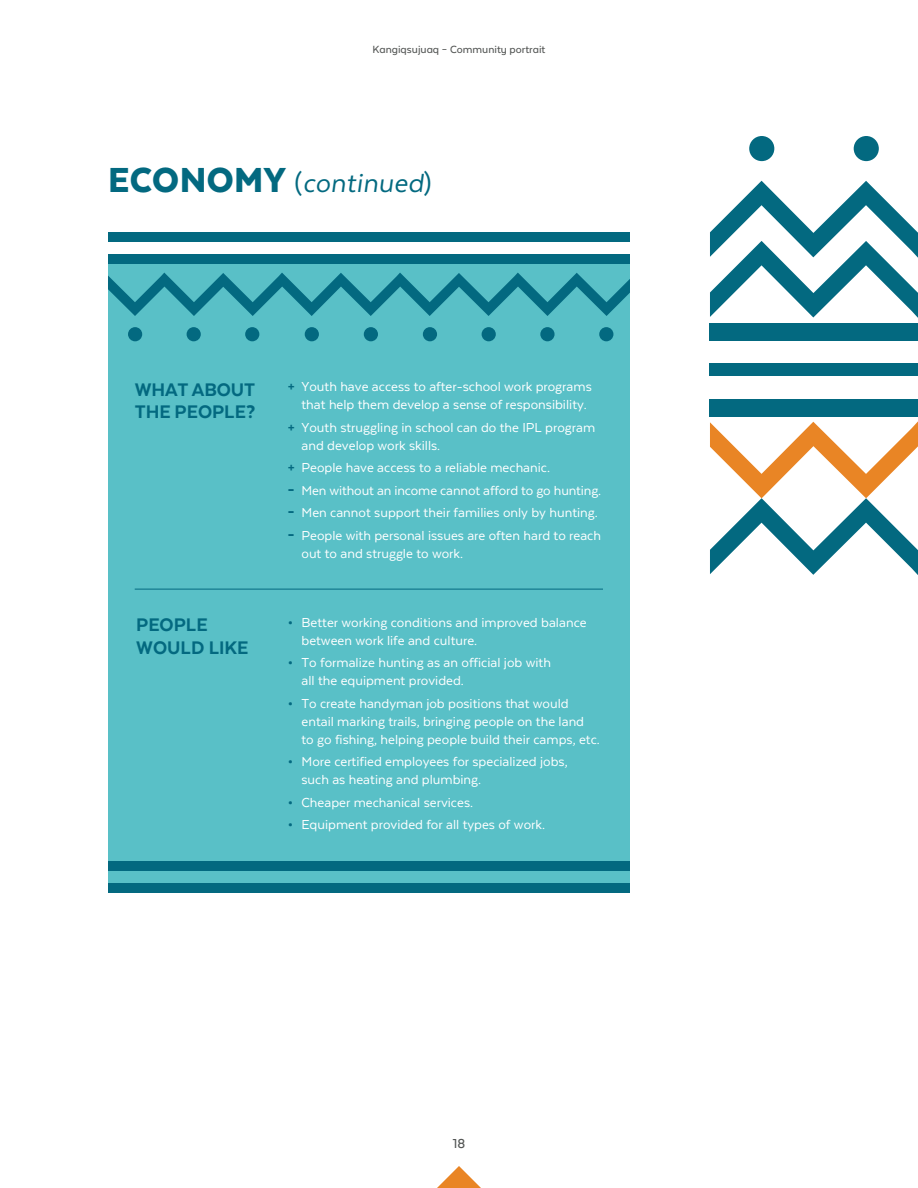
<style>
.page{position:relative;width:918px;height:1188px;background:#fff}
.page>*{position:absolute;margin:0;border:0;box-sizing:border-box;transform-origin:0 0}
.t1{font:italic 30px "Texta";letter-spacing:.01em;color:#036980}
.t2{font:800 21px/22.5px "Texta";color:#036980}
.t3{font:15px/18px "Texta";color:#fff}
.t4{font:500 15px "Texta Alt";color:#535554}
.t5{font:500 12px "Texta Alt";color:#535554}
.s1{font-weight:900;font-style:normal;font-size:40.05px}
.s2{font-style:normal}
.s3{font-family:"Glober";font-weight:700;color:#036980}
.s4{font-family:"Glober";font-weight:800;color:#036980}
</style>
<div class="page">
<svg style="left:437px;top:1166px;width:44px;height:22px"></svg>
<div style="left:854px;top:136px;width:25px;height:25px;background:#036980;border-radius:50%"></div>
<div style="left:749px;top:136px;width:25px;height:25px;background:#036980;border-radius:50%"></div>
<svg style="left:710px;top:181px;width:208px;height:137px"></svg>
<svg style="left:710px;top:421px;width:208px;height:154px"></svg>
<div style="left:710px;top:399px;width:208px;height:17px;background:#036980"></div>
<div style="left:710px;top:323px;width:208px;height:18px;background:#036980"></div>
<div style="left:710px;top:363px;width:208px;height:12px;background:#036980"></div>
<div style="left:108px;top:254px;width:522px;height:639px;background:#59c0c7"></div>
<div style="left:599px;top:327px;width:14px;height:14px;background:#036980;border-radius:50%"></div>
<div style="left:540px;top:327px;width:15px;height:14px;background:#036980;border-radius:50%"></div>
<div style="left:482px;top:327px;width:14px;height:14px;background:#036980;border-radius:50%"></div>
<div style="left:423px;top:327px;width:14px;height:14px;background:#036980;border-radius:50%"></div>
<div style="left:364px;top:327px;width:14px;height:14px;background:#036980;border-radius:50%"></div>
<div style="left:305px;top:327px;width:14px;height:14px;background:#036980;border-radius:50%"></div>
<div style="left:245px;top:327px;width:14px;height:14px;background:#036980;border-radius:50%"></div>
<div style="left:187px;top:327px;width:14px;height:14px;background:#036980;border-radius:50%"></div>
<div style="left:128px;top:327px;width:14px;height:14px;background:#036980;border-radius:50%"></div>
<svg style="left:108px;top:273px;width:522px;height:43px"></svg>
<div style="left:108px;top:254px;width:522px;height:10px;background:#036980"></div>
<div style="left:108px;top:232px;width:522px;height:10px;background:#036980"></div>
<div style="left:108px;top:884px;width:522px;height:9px;background:#036980"></div>
<div style="left:108px;top:861px;width:522px;height:10px;background:#036980"></div>
<hr style="left:135px;top:589px;width:468px;height:1px;background:#036980">
<p class="t5" style="left:373px;top:43px;width:174px">Kangiqsujuaq – Community portrait</p>
<h1 class="t1" style="left:108px;top:168px;width:325px"><span class="s1">ECONOMY</span> <span class="s2">(</span>continued<span class="s2">)</span></h1>
<h2 class="t2" style="left:135px;top:378px;width:122px">WHAT ABOUT<br>THE PEOPLE?</h2>
<p class="t3" style="left:288px;top:378px;width:305px;text-align:center"><span class="s3">+</span> Youth have access to after-school work programs that help them develop a sense of responsibility.</p>
<p class="t3" style="left:301px;top:418px;width:295px;text-indent:-14px"><span class="s3">+</span> Youth struggling in school can do the IPL program and develop work skills.</p>
<p class="t3" style="left:288px;top:457px;width:315px;line-height:22.5px"><span class="s3">+</span> People have access to a reliable mechanic.<br><span class="s4">−</span> Men without an income cannot afford to go hunting. <span class="s4">−</span> Men cannot support their families only by hunting. <span class="s4">−</span> People with personal issues are often hard to reach</p>
<p class="t3" style="left:301px;top:544px;width:163px">out to and struggle to work.</p>
<h2 class="t2" style="left:136px;top:614px;width:114px">PEOPLE<br>WOULD LIKE</h2>
<p class="t3" style="left:301px;top:613px;width:287px;text-indent:-14px"><span class="s3">•</span> Better working conditions and improved balance between work life and culture.</p>
<p class="t3" style="left:301px;top:654px;width:251px;text-indent:-14px"><span class="s3">•</span> To formalize hunting as an official job with all the equipment provided.</p>
<p class="t3" style="left:301px;top:694px;width:300px;text-indent:-14px"><span class="s3">•</span> To create handyman job positions that would entail marking trails, bringing people on the land to go fishing, helping people build their camps, etc.</p>
<p class="t3" style="left:301px;top:753px;width:268px;text-indent:-14px"><span class="s3">•</span> More certified employees for specialized jobs, such as heating and plumbing.</p>
<p class="t3" style="left:288px;top:793px;width:187px"><span class="s3">•</span> Cheaper mechanical services.</p>
<p class="t3" style="left:288px;top:816px;width:259px"><span class="s3">•</span> Equipment provided for all types of work.</p>
<p class="t4" style="left:453px;top:1136px;width:14px">18</p>
</div>
